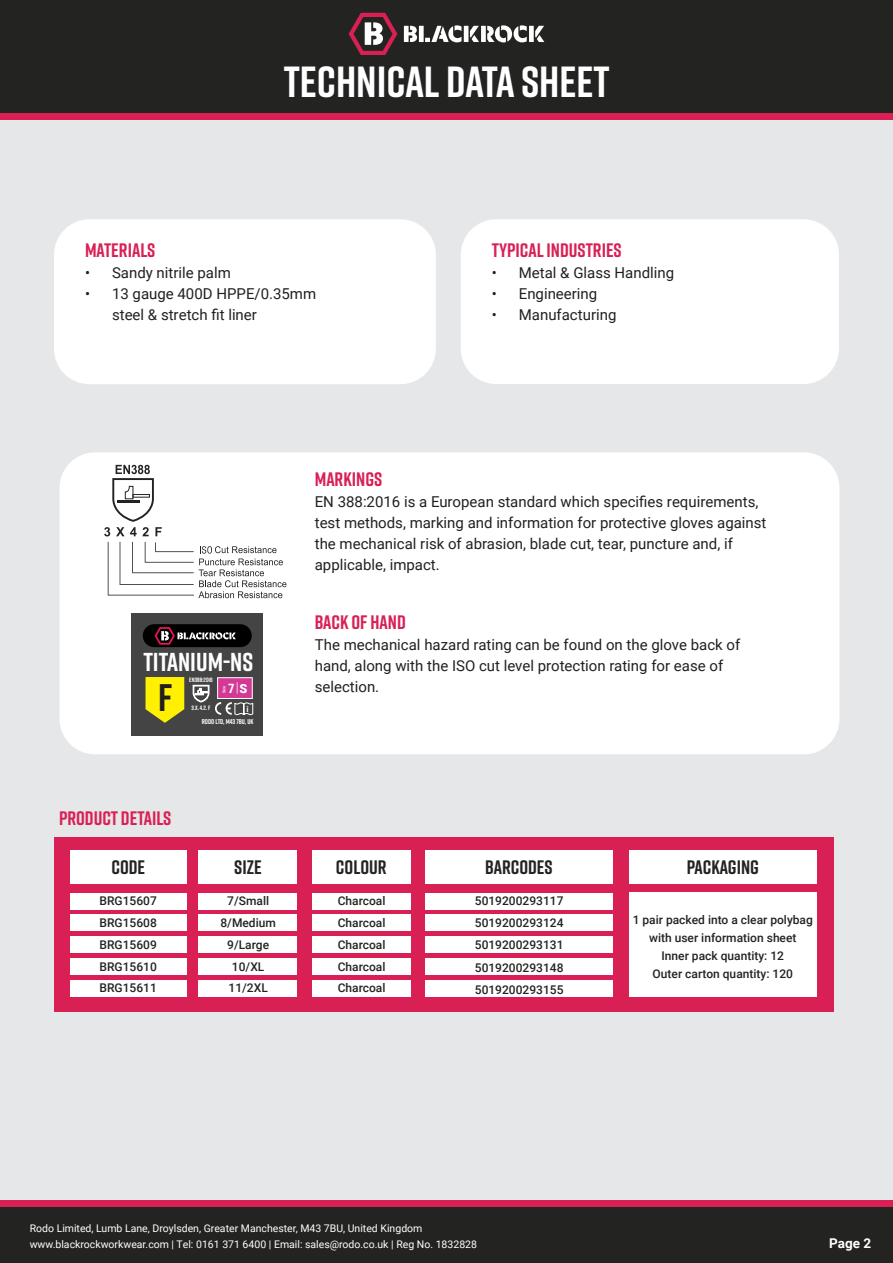
<style>
.page{position:relative;width:893px;height:1263px;background:#fff}
.page>*{position:absolute;margin:0;border:0;box-sizing:border-box;transform-origin:0 0}
.t1{font:700 43.5px "Rift";color:#fff}
.t2{font:700 38.4px "Rift";color:#231f20}
.t3{font:700 25.95px "Rift";color:#fff}
.t4{font:700 19.5px "Rift";color:#d92055}
.t5{font:700 19.5px "Rift";color:#232322}
.t6{font:15px/21px "Roboto";color:#231f20}
.t7{font:700 13.5px "Roboto";color:#fff}
.t8{font:700 12.9px "Roboto Condensed";color:#fff}
.t9{font:500 12px/18px "Roboto";color:#232322;text-align:center}
.t10{font:10.5px "Roboto";color:#fff}
.t11{font:9.3px "Myriad Pro";color:#fff;scale:1.37 1}
.t12{font:700 6.9px "Rift";color:#fff}
.t13{font:700 6.3px "Rift";color:#fff}
.t14{font:500 3.9px "Roboto";color:#fff}
.s1{font-family:"Roboto";font-weight:300;font-size:13.65px}
.s2{font-family:"Roboto";font-weight:900;font-size:12.6px}
</style>
<div class="page">
<div style="left:0;top:0;width:893px;height:1207px;background:#e6e7e9"></div>
<div style="left:0;top:113px;width:893px;height:6px;background:#d92055"></div>
<div style="left:0;top:0;width:893px;height:113px;background:#232322"></div>
<div style="left:0;top:1204px;width:893px;height:59px;background:#232322"></div>
<div style="left:0;top:1200px;width:893px;height:7px;background:#d92055"></div>
<svg style="left:404px;top:26px;width:13px;height:16px"></svg>
<div style="left:481px;top:26px;width:5px;height:16px;background:#fff"></div>
<div style="left:419px;top:26px;width:5px;height:16px;background:#fff"></div>
<svg style="left:470px;top:26px;width:9px;height:16px"></svg>
<hr style="left:464px;top:26px;width:4px;height:16px;background:#fff">
<svg style="left:487px;top:25px;width:40px;height:17px"></svg>
<svg style="left:535px;top:26px;width:9px;height:16px"></svg>
<div style="left:529px;top:26px;width:5px;height:16px;background:#fff"></div>
<svg style="left:425px;top:25px;width:36px;height:17px"></svg>
<svg style="left:349px;top:13px;width:48px;height:42px"></svg>
<div style="left:60px;top:452px;width:779px;height:302px;background:#fff;border-radius:35px"></div>
<svg style="left:108px;top:542px;width:178px;height:56px"></svg>
<svg style="left:104px;top:465px;width:58px;height:71px"></svg>
<div style="left:132px;top:614px;width:131px;height:122px;background:#444445"></div>
<svg style="left:193px;top:685px;width:16px;height:17px"></svg>
<svg style="left:215px;top:702px;width:38px;height:14px"></svg>
<div style="left:217px;top:677px;width:36px;height:22px;background:#d23894;border:1px solid #fff"></div>
<svg style="left:146px;top:677px;width:38px;height:46px;background:#e2d70b"></svg>
<div style="left:143px;top:624px;width:109px;height:23px;background:#000001;border-radius:11px"></div>
<svg style="left:155px;top:627px;width:81px;height:18px"></svg>
<div style="left:461px;top:219px;width:378px;height:165px;background:#fff;border-radius:35px"></div>
<div style="left:54px;top:219px;width:382px;height:165px;background:#fff;border-radius:35px"></div>
<div style="left:54px;top:838px;width:780px;height:174px;background:#d92055"></div>
<div style="left:70px;top:850px;width:116px;height:34px;background:#fff"></div>
<div style="left:70px;top:893px;width:116px;height:16px;background:#fff"></div>
<div style="left:198px;top:893px;width:99px;height:16px;background:#fff"></div>
<div style="left:312px;top:893px;width:99px;height:16px;background:#fff"></div>
<div style="left:425px;top:893px;width:188px;height:16px;background:#fff"></div>
<div style="left:629px;top:893px;width:187px;height:104px;background:#fff"></div>
<div style="left:70px;top:914px;width:116px;height:16px;background:#fff"></div>
<div style="left:198px;top:914px;width:99px;height:16px;background:#fff"></div>
<div style="left:312px;top:914px;width:99px;height:16px;background:#fff"></div>
<div style="left:425px;top:914px;width:188px;height:16px;background:#fff"></div>
<div style="left:70px;top:936px;width:116px;height:16px;background:#fff"></div>
<div style="left:198px;top:936px;width:99px;height:16px;background:#fff"></div>
<div style="left:312px;top:936px;width:99px;height:16px;background:#fff"></div>
<div style="left:425px;top:936px;width:188px;height:16px;background:#fff"></div>
<div style="left:70px;top:958px;width:116px;height:16px;background:#fff"></div>
<div style="left:198px;top:958px;width:99px;height:16px;background:#fff"></div>
<div style="left:312px;top:958px;width:99px;height:16px;background:#fff"></div>
<div style="left:425px;top:958px;width:188px;height:16px;background:#fff"></div>
<div style="left:70px;top:981px;width:116px;height:16px;background:#fff"></div>
<div style="left:198px;top:981px;width:99px;height:16px;background:#fff"></div>
<div style="left:312px;top:981px;width:99px;height:16px;background:#fff"></div>
<div style="left:425px;top:981px;width:188px;height:16px;background:#fff"></div>
<div style="left:198px;top:850px;width:99px;height:34px;background:#fff"></div>
<div style="left:312px;top:850px;width:99px;height:34px;background:#fff"></div>
<div style="left:425px;top:850px;width:188px;height:34px;background:#fff"></div>
<div style="left:629px;top:850px;width:187px;height:34px;background:#fff"></div>
<p class="t1" style="left:284px;top:51px;width:328px">TECHNICAL DATA SHEET</p>
<p class="t4" style="left:85px;top:236px;width:72px">MATERIALS</p>
<p class="t6" style="left:85px;top:261px;width:147px">• Sandy nitrile palm</p>
<p class="t6" style="left:112px;top:282px;width:206px;text-indent:-27px">• 13 gauge 400D HPPE/0.35mm steel &amp; stretch fit liner</p>
<p class="t4" style="left:492px;top:236px;width:131px">TYPICAL INDUSTRIES</p>
<p class="t6" style="left:492px;top:261px;width:184px">• Metal &amp; Glass Handling</p>
<p class="t6" style="left:492px;top:282px;width:107px">• Engineering</p>
<p class="t6" style="left:492px;top:303px;width:126px">• Manufacturing</p>
<h3 class="t3" style="left:143px;top:643px;width:111px">TITANIUM-NS</h3>
<h2 class="t2" style="left:158px;top:670px;width:16px">F</h2>
<p class="t13" style="left:189px;top:675px;width:25px">EN388:2016</p>
<p class="t13" style="left:192px;top:703px;width:21px">3.X.4.2. F</p>
<p class="t11" style="left:246px;top:703px;width:4px">i</p>
<p class="t12" style="left:202px;top:717px;width:53px">RODO LTD, M43 7BU, UK</p>
<p class="t14" style="left:221px;top:693px;width:9px;rotate:-90deg">Size</p>
<p class="t8" style="left:228px;top:679px;width:21px">7<span class="s1">|</span> <span class="s2">S</span></p>
<p class="t4" style="left:59px;top:804px;width:114px">PRODUCT DETAILS</p>
<p class="t4" style="left:315px;top:465px;width:69px">MARKINGS</p>
<p class="t6" style="left:315px;top:491px;width:453px">EN 388:2016 is a European standard which specifies requirements, test methods, marking and information for protective gloves against the mechanical risk of abrasion, blade cut, tear, puncture and, if applicable, impact.</p>
<p class="t4" style="left:315px;top:608px;width:93px">BACK OF HAND</p>
<p class="t6" style="left:315px;top:633px;width:427px">The mechanical hazard rating can be found on the glove back of hand, along with the ISO cut level protection rating for ease of selection.</p>
<p class="t5" style="left:111px;top:853px;width:35px">CODE</p>
<p class="t9" style="left:100px;top:892px;width:59px">BRG15607</p>
<p class="t9" style="left:100px;top:913px;width:59px">BRG15608</p>
<p class="t9" style="left:100px;top:935px;width:59px">BRG15609</p>
<p class="t9" style="left:100px;top:957px;width:59px">BRG15610</p>
<p class="t9" style="left:100px;top:979px;width:59px">BRG15611</p>
<p class="t5" style="left:234px;top:853px;width:29px">SIZE</p>
<p class="t5" style="left:336px;top:853px;width:52px">COLOUR</p>
<p class="t5" style="left:485px;top:853px;width:69px">BARCODES</p>
<p class="t5" style="left:687px;top:853px;width:74px">PACKAGING</p>
<p class="t9" style="left:227px;top:892px;width:43px">7/Small</p>
<p class="t9" style="left:220px;top:913px;width:57px">8/Medium</p>
<p class="t9" style="left:227px;top:935px;width:44px">9/Large</p>
<p class="t9" style="left:232px;top:957px;width:34px">10/XL</p>
<p class="t9" style="left:229px;top:979px;width:41px">11/2XL</p>
<p class="t9" style="left:338px;top:892px;width:49px">Charcoal</p>
<p class="t9" style="left:338px;top:913px;width:49px">Charcoal</p>
<p class="t9" style="left:338px;top:935px;width:49px">Charcoal</p>
<p class="t9" style="left:338px;top:957px;width:49px">Charcoal</p>
<p class="t9" style="left:338px;top:979px;width:49px">Charcoal</p>
<p class="t9" style="left:475px;top:892px;width:90px">5019200293117</p>
<p class="t9" style="left:475px;top:914px;width:90px">5019200293124</p>
<p class="t9" style="left:475px;top:936px;width:90px">5019200293131</p>
<p class="t9" style="left:475px;top:958px;width:90px">5019200293148</p>
<p class="t9" style="left:475px;top:980px;width:90px">5019200293155</p>
<p class="t9" style="left:633px;top:910px;width:182px">1 pair packed into a clear polybag with user information sheet</p>
<p class="t9" style="left:662px;top:946px;width:124px">Inner pack quantity: 12</p>
<p class="t9" style="left:653px;top:964px;width:142px">Outer carton quantity: 120</p>
<p class="t10" style="left:30px;top:1221px;width:394px">Rodo Limited, Lumb Lane, Droylsden, Greater Manchester, M43 7BU, United Kingdom</p>
<p class="t10" style="left:30px;top:1237px;width:449px">www.blackrockworkwear.com | Tel: 0161 371 6400 | Email: sales@rodo.co.uk | Reg No. 1832828</p>
<p class="t7" style="left:829px;top:1234px;width:43px">Page 2</p>
</div>
